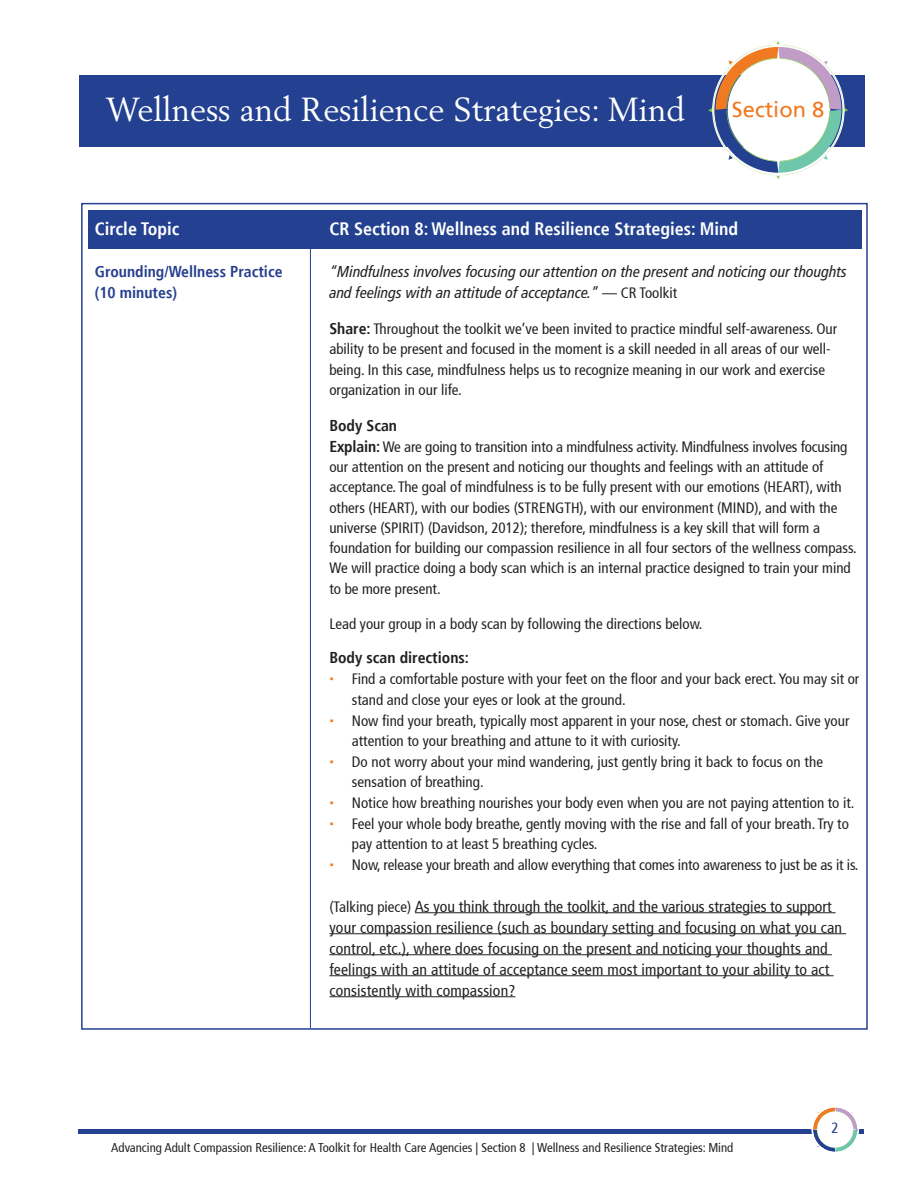
<style>
.page{position:relative;width:918px;height:1188px;background:#fff}
.page>*{position:absolute;margin:0;border:0;box-sizing:border-box;transform-origin:0 0}
.t1{font:33px "Berling";color:#fff}
.t2{font:21.9px "Frutiger";color:#f07a22}
.t3{font:700 condensed 18px "Frutiger";color:#fff}
.t4{font:condensed 15.75px/21px "Frutiger";letter-spacing:.01em;color:#231f20}
.t5{font:italic condensed 15.75px/21px "Frutiger LT Pro";color:#231f20}
.t6{font:700 condensed 15.75px "Frutiger";color:#253f8e}
.t7{font:700 condensed 15.75px "Frutiger";color:#231f20}
.t8{font:condensed 15px/20.2px "Frutiger";color:#231f20}
.t9{font:condensed 15px "Frutiger";color:#234190}
.t10{font:condensed 12.75px "Frutiger";color:#231f20}
.s1{font-family:"Frutiger";font-style:normal;font-size:15px}
.s2{font-weight:700;font-size:15.75px}
.s3{font-family:"Maurea Jci Lf ML";font-weight:500;font-stretch:normal;font-size:15.75px;color:#f07a22}
.s4{font-size:15px}
</style>
<div class="page">
<hr style="left:79px;top:1130px;width:785px;height:4px;background:#234190">
<div style="left:79px;top:75px;width:786px;height:72px;background:#234190"></div>
<svg style="left:708px;top:41px;width:140px;height:138px"></svg>
<svg style="left:810px;top:1107px;width:50px;height:45px"></svg>
<hr style="left:310px;top:220px;width:1px;height:808px;background:#234190">
<div style="left:88px;top:210px;width:774px;height:39px;background:#234190"></div>
<hr style="left:415px;top:912px;width:421px;height:1px;background:#231f20">
<hr style="left:329px;top:933px;width:517px;height:1px;background:#231f20">
<hr style="left:329px;top:954px;width:503px;height:1px;background:#231f20">
<hr style="left:329px;top:975px;width:505px;height:1px;background:#231f20">
<hr style="left:329px;top:996px;width:186px;height:1px;background:#231f20">
<p class="t1" style="left:106px;top:90px;width:580px">Wellness and Resilience Strategies: Mind</p>
<p class="t2" style="left:732px;top:99px;width:94px">Section 8</p>
<p class="t3" style="left:95px;top:221px;width:86px">Circle Topic</p>
<p class="t6" style="left:95px;top:264px;width:189px">Grounding/Wellness Practice</p>
<p class="t6" style="left:95px;top:285px;width:84px">(10 minutes)</p>
<p class="t3" style="left:329px;top:221px;width:410px">CR Section 8: Wellness and Resilience Strategies: Mind</p>
<p class="t5" style="left:329px;top:261px;width:519px">“Mindfulness involves focusing our attention on the present and noticing our thoughts and feelings with an attitude of acceptance.” <span class="s1">— CR Toolkit</span></p>
<p class="t8" style="left:329px;top:320px;width:509px"><span class="s2">Share:</span> Throughout the toolkit we’ve been invited to practice mindful self-awareness. Our ability to be present and focused in the moment is a skill needed in all areas of our well&shy;being. In this case, mindfulness helps us to recognize meaning in our work and exercise organization in our life.</p>
<p class="t7" style="left:329px;top:418px;width:69px">Body Scan</p>
<p class="t8" style="left:329px;top:438px;width:520px"><span class="s2">Explain:</span> We are going to transition into a mindfulness activity. Mindfulness involves focusing</p>
<p class="t8" style="left:329px;top:458px;width:529px">our attention on the present and noticing our thoughts and feelings with an attitude of acceptance. The goal of mindfulness is to be fully present with our emotions (HEART), with others (HEART), with our bodies (STRENGTH), with our environment (MIND), and with the universe (SPIRIT) (Davidson, 2012); therefore, mindfulness is a key skill that will form a foundation for building our compassion resilience in all four sectors of the wellness compass.<br>We will practice doing a body scan which is an internal practice designed to train your mind to be more present.</p>
<p class="t8" style="left:329px;top:615px;width:375px">Lead your group in a body scan by following the directions below.</p>
<p class="t7" style="left:329px;top:651px;width:141px">Body scan directions:</p>
<p class="t8" style="left:352px;top:670px;width:509px;text-indent:-22px"><span class="s3">•</span> Find a comfortable posture with your feet on the floor and your back erect. You may sit or stand and close your eyes or look at the ground.</p>
<p class="t8" style="left:352px;top:711px;width:499px;text-indent:-22px"><span class="s3">•</span> Now find your breath, typically most apparent in your nose, chest or stomach. Give your attention to your breathing and attune to it with curiosity.</p>
<p class="t8" style="left:352px;top:753px;width:473px;text-indent:-22px"><span class="s3">•</span> Do not worry about your mind wandering, just gently bring it back to focus on the sensation of breathing.</p>
<p class="t8" style="left:329px;top:794px;width:527px"><span class="s3">•</span> Notice how breathing nourishes your body even when you are not paying attention to it.</p>
<p class="t8" style="left:352px;top:815px;width:499px;text-indent:-22px"><span class="s3">•</span> Feel your whole body breathe, gently moving with the rise and fall of your breath. Try to pay attention to at least 5 breathing cycles.</p>
<p class="t8" style="left:329px;top:856px;width:531px"><span class="s3">•</span> Now, release your breath and allow everything that comes into awareness to just be as it is.</p>
<p class="t4" style="left:329px;top:897px;width:514px"><span class="s4">(Talking piece)</span> As you think through the toolkit, and the various strategies to support your compassion resilience (such as boundary setting and focusing on what you can control, etc.), where does focusing on the present and noticing your thoughts and feelings with an attitude of acceptance seem most important to your ability to act consistently with compassion?</p>
<p class="t9" style="left:832px;top:1122px;width:9px">2</p>
<p class="t10" style="left:111px;top:1142px;width:624px">Advancing Adult Compassion Resilience: A Toolkit for Health Care Agencies | Section 8 | Wellness and Resilience Strategies: Mind</p>
</div>
